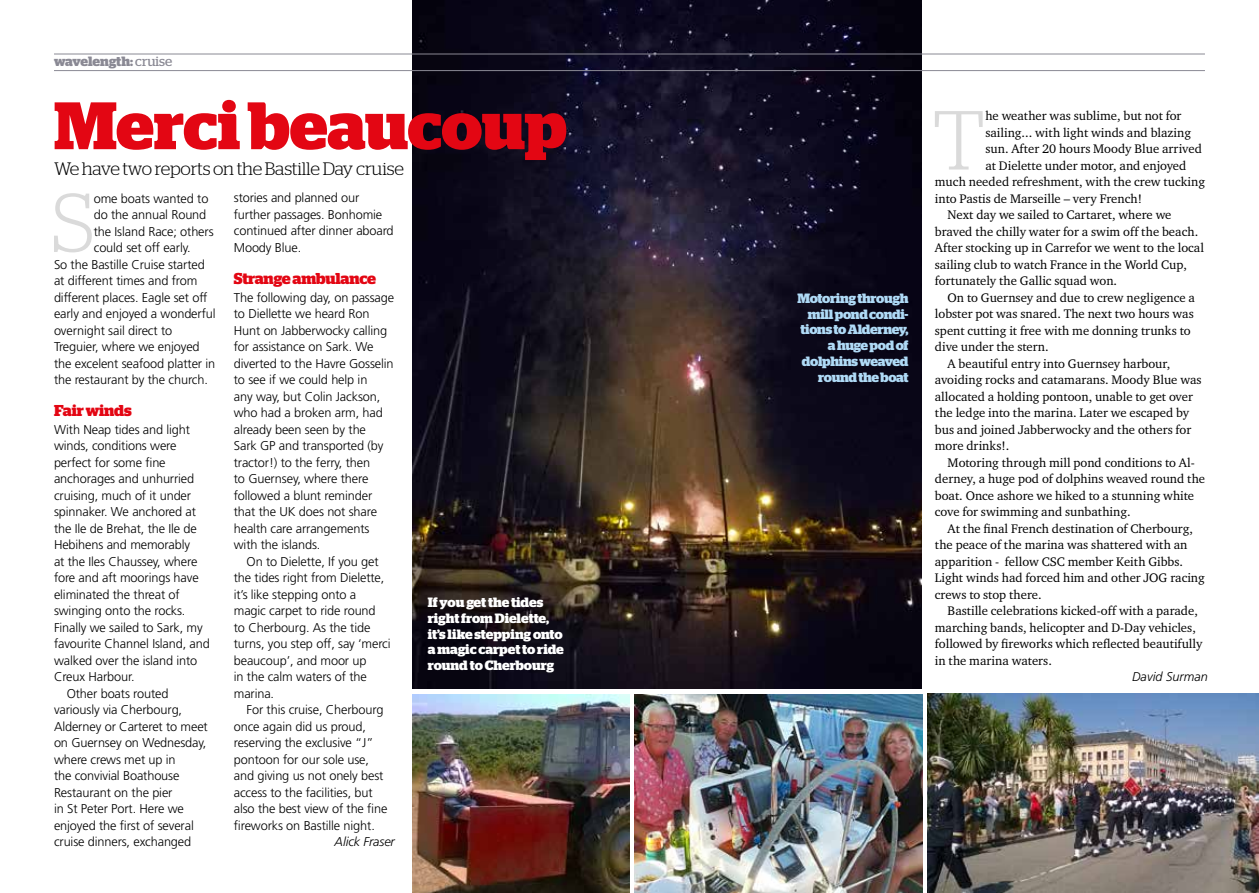
<style>
.page{position:relative;width:1259px;height:893px;background:#fff}
.page>*{position:absolute;margin:0;border:0;box-sizing:border-box;transform-origin:0 0}
.t1{font:300 83.4px "Stag";color:#dadada}
.t2{font:700 66.9px "Stag";letter-spacing:-.005em;color:#e30613}
.t3{font:300 18px "Stag";letter-spacing:-.01em;color:#000}
.t4{font:700 15.75px "Stag";letter-spacing:-.01em;color:#e30613}
.t5{font:700 13.5px/15.8px "Stag";letter-spacing:-.005em;color:#fff}
.t6{font:700 13.5px/15.8px "Stag";letter-spacing:-.025em;color:#afdaf6;text-align:right}
.t7{font:700 13.5px "Stag";letter-spacing:-.01em;color:#8a8994}
.t8{font:300 12.75px/16.5px "Frutiger LT";letter-spacing:-.01em;color:#000}
.t9{font:12.75px "Charter ITC";color:#000}
.t10{font:italic 300 12.75px "Frutiger";letter-spacing:-.01em;color:#000}
.t11{font:italic 300 12.75px "Frutiger CE";color:#000}
.s1{font-weight:400}
</style>
<div class="page">
<img style="left:412px;top:0;width:510px;height:689px">
<hr style="left:54px;top:70px;width:1151px;height:1px;background:#8a8994">
<hr style="left:54px;top:54px;width:1151px;height:1px;background:#8a8994">
<img style="left:412px;top:695px;width:217px;height:198px">
<img style="left:927px;top:694px;width:332px;height:199px">
<img style="left:635px;top:695px;width:287px;height:198px">
<p class="t7" style="left:54px;top:54px;width:120px">wavelength: <span class="s1">cruise</span></p>
<h2 class="t2" style="left:54px;top:87px;width:514px">Merci beaucoup</h2>
<h3 class="t3" style="left:54px;top:158px;width:351px">We have two reports on the Bastille Day cruise</h3>
<h1 class="t1" style="left:51px;top:176px;width:45px">S</h1>
<p class="t8" style="left:94px;top:190px;width:116px">ome boats wanted to</p>
<p class="t8" style="left:234px;top:190px;width:161px">stories and planned our further passages. Bonhomie continued after dinner aboard<br>Moody Blue.</p>
<p class="t4" style="left:234px;top:270px;width:144px">Strange ambulance</p>
<p class="t8" style="left:234px;top:289px;width:162px">The following day, on passage to Diellette we heard Ron<br>Hunt on Jabberwocky calling for assistance on Sark. We diverted to the Havre Gosselin to see if we could help in<br>any way, but Colin Jackson, who had a broken arm, had already been seen by the<br>Sark GP and transported (by tractor!) to the ferry, then<br>to Guernsey, where there followed a blunt reminder that the UK does not share health care arrangements with the islands.</p>
<p class="t8" style="left:234px;top:553px;width:158px;text-indent:13px">On to Dielette, If you get the tides right from Dielette, it’s like stepping onto a magic carpet to ride round<br>to Cherbourg. As the tide turns, you step off, say ‘merci beaucoup’, and moor up<br>in the calm waters of the marina.</p>
<p class="t8" style="left:234px;top:701px;width:155px;text-indent:13px">For this cruise, Cherbourg once again did us proud, reserving the exclusive “J” pontoon for our sole use, and giving us not onely best access to the facilities, but also the best view of the fine fireworks on Bastille night.</p>
<p class="t10" style="left:335px;top:834px;width:62px">Alick Fraser</p>
<p class="t8" style="left:94px;top:207px;width:114px">do the annual Round</p>
<p class="t8" style="left:94px;top:223px;width:121px">the Island Race; others</p>
<p class="t8" style="left:94px;top:240px;width:98px">could set off early.</p>
<p class="t8" style="left:54px;top:256px;width:152px">So the Bastille Cruise started</p>
<p class="t8" style="left:54px;top:273px;width:145px">at different times and from</p>
<p class="t8" style="left:54px;top:289px;width:155px">different places. Eagle set off</p>
<p class="t8" style="left:54px;top:306px;width:163px">early and enjoyed a wonderful</p>
<p class="t8" style="left:54px;top:322px;width:120px">overnight sail direct to</p>
<p class="t8" style="left:54px;top:339px;width:147px">Treguier, where we enjoyed</p>
<p class="t8" style="left:54px;top:355px;width:163px">the excelent seafood platter in</p>
<p class="t8" style="left:54px;top:372px;width:155px">the restaurant by the church.</p>
<p class="t4" style="left:54px;top:402px;width:79px">Fair winds</p>
<p class="t8" style="left:54px;top:421px;width:138px">With Neap tides and light</p>
<p class="t8" style="left:54px;top:438px;width:124px">winds, conditions were</p>
<p class="t8" style="left:54px;top:454px;width:113px">perfect for some fine</p>
<p class="t8" style="left:54px;top:471px;width:142px">anchorages and unhurried</p>
<p class="t8" style="left:54px;top:487px;width:139px">cruising, much of it under</p>
<p class="t8" style="left:54px;top:504px;width:143px">spinnaker. We anchored at</p>
<p class="t8" style="left:54px;top:520px;width:144px">the Ile de Brehat, the Ile de</p>
<p class="t8" style="left:54px;top:537px;width:138px">Hebihens and memorably</p>
<p class="t8" style="left:54px;top:553px;width:145px">at the Iles Chaussey, where</p>
<p class="t8" style="left:54px;top:570px;width:146px">fore and aft moorings have</p>
<p class="t8" style="left:54px;top:586px;width:127px">eliminated the threat of</p>
<p class="t8" style="left:54px;top:603px;width:133px">swinging onto the rocks.</p>
<p class="t8" style="left:54px;top:619px;width:150px">Finally we sailed to Sark, my</p>
<p class="t8" style="left:54px;top:636px;width:157px">favourite Channel Island, and</p>
<p class="t8" style="left:54px;top:652px;width:145px">walked over the island into</p>
<p class="t8" style="left:54px;top:669px;width:82px">Creux Harbour.</p>
<p class="t8" style="left:67px;top:685px;width:103px">Other boats routed</p>
<p class="t8" style="left:54px;top:701px;width:130px">variously via Cherbourg,</p>
<p class="t8" style="left:54px;top:718px;width:155px">Alderney or Carteret to meet</p>
<p class="t8" style="left:54px;top:734px;width:154px">on Guernsey on Wednesday,</p>
<p class="t8" style="left:54px;top:751px;width:123px">where crews met up in</p>
<p class="t8" style="left:54px;top:767px;width:127px">the convivial Boathouse</p>
<p class="t8" style="left:54px;top:784px;width:120px">Restaurant on the pier</p>
<p class="t8" style="left:54px;top:800px;width:131px">in St Peter Port. Here we</p>
<p class="t8" style="left:54px;top:817px;width:141px">enjoyed the first of several</p>
<p class="t8" style="left:54px;top:833px;width:139px">cruise dinners, exchanged</p>
<p class="t5" style="left:428px;top:595px;width:138px">If you get the tides right from Dielette, it’s like stepping onto a magic carpet to ride round to Cherbourg</p>
<p class="t6" style="left:797px;top:290px;width:113px">Motoring through mill pond condi&shy;tions to Alderney, a huge pod of dolphins weaved round the boat</p>
<h1 class="t1" style="left:932px;top:93px;width:55px">T</h1>
<p class="t9" style="left:985px;top:108px;width:198px">he weather was sublime, but not for</p>
<p class="t9" style="left:985px;top:124px;width:207px">sailing... with light winds and blazing</p>
<p class="t9" style="left:985px;top:141px;width:218px">sun. After 20 hours Moody Blue arrived</p>
<p class="t9" style="left:985px;top:157px;width:202px">at Dielette under motor, and enjoyed</p>
<p class="t9" style="left:935px;top:174px;width:272px">much needed refreshment, with the crew tucking</p>
<p class="t9" style="left:935px;top:190px;width:209px">into Pastis de Marseille – very French!</p>
<p class="t9" style="left:947px;top:207px;width:225px">Next day we sailed to Cartaret, where we</p>
<p class="t9" style="left:935px;top:223px;width:265px">braved the chilly water for a swim off the beach.</p>
<p class="t9" style="left:935px;top:240px;width:271px">After stocking up in Carrefor we went to the local</p>
<p class="t9" style="left:935px;top:256px;width:254px">sailing club to watch France in the World Cup,</p>
<p class="t9" style="left:935px;top:273px;width:184px">fortunately the Gallic squad won.</p>
<p class="t9" style="left:947px;top:289px;width:249px">On to Guernsey and due to crew negligence a</p>
<p class="t9" style="left:935px;top:306px;width:260px">lobster pot was snared. The next two hours was</p>
<p class="t9" style="left:935px;top:322px;width:257px">spent cutting it free with me donning trunks to</p>
<p class="t9" style="left:935px;top:339px;width:115px">dive under the stern.</p>
<p class="t9" style="left:947px;top:355px;width:224px">A beautiful entry into Guernsey harbour,</p>
<p class="t9" style="left:935px;top:372px;width:268px">avoiding rocks and catamarans. Moody Blue was</p>
<p class="t9" style="left:935px;top:388px;width:259px">allocated a holding pontoon, unable to get over</p>
<p class="t9" style="left:935px;top:405px;width:256px">the ledge into the marina. Later we escaped by</p>
<p class="t9" style="left:935px;top:421px;width:258px">bus and joined Jabberwocky and the others for</p>
<p class="t9" style="left:935px;top:438px;width:76px">more drinks!.</p>
<p class="t9" style="left:947px;top:454px;width:249px">Motoring through mill pond conditions to Al-</p>
<p class="t9" style="left:935px;top:471px;width:272px">derney, a huge pod of dolphins weaved round the</p>
<p class="t9" style="left:935px;top:487px;width:261px">boat. Once ashore we hiked to a stunning white</p>
<p class="t9" style="left:935px;top:504px;width:197px">cove for swimming and sunbathing.</p>
<p class="t9" style="left:947px;top:520px;width:247px">At the final French destination of Cherbourg,</p>
<p class="t9" style="left:935px;top:537px;width:254px">the peace of the marina was shattered with an</p>
<p class="t9" style="left:935px;top:553px;width:250px">apparition - fellow CSC member Keith Gibbs.</p>
<p class="t9" style="left:935px;top:570px;width:271px">Light winds had forced him and other JOG racing</p>
<p class="t9" style="left:935px;top:586px;width:108px">crews to stop there.</p>
<p class="t9" style="left:947px;top:603px;width:252px">Bastille celebrations kicked-off with a parade,</p>
<p class="t9" style="left:935px;top:619px;width:262px">marching bands, helicopter and D-Day vehicles,</p>
<p class="t9" style="left:935px;top:636px;width:269px">followed by fireworks which reflected beautifully</p>
<p class="t9" style="left:935px;top:652px;width:118px">in the marina waters.</p>
<p class="t11" style="left:1132px;top:669px;width:77px">David Surman</p>
</div>
